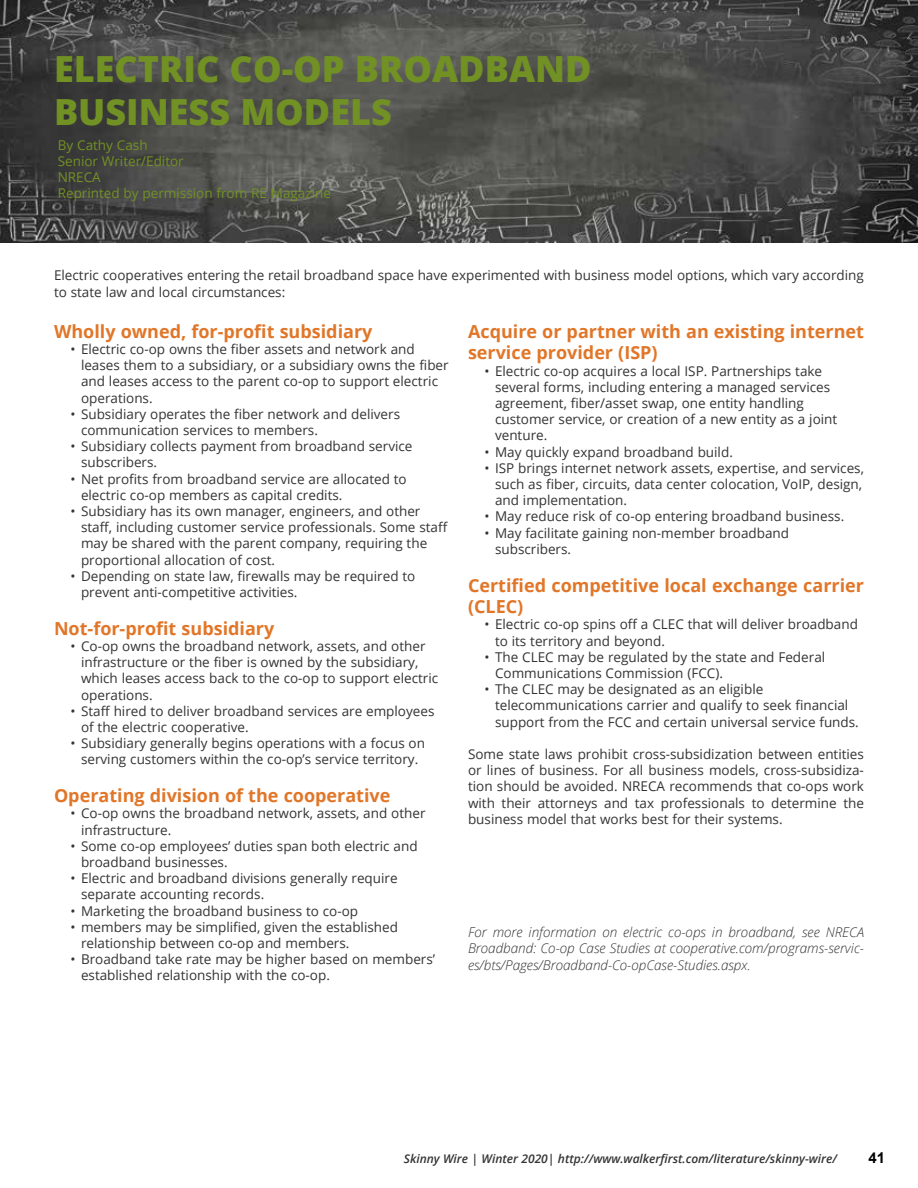
<style>
.page{position:relative;width:918px;height:1188px;background:#fff}
.page>*{position:absolute;margin:0;border:0;box-sizing:border-box;transform-origin:0 0}
.t1{font:800 36px/43.2px "Open Sans";color:#729124}
.t2{font:700 18px/21.6px "Open Sans";color:#e17628}
.t3{font:700 15px "Arial";color:#000}
.t4{font:13.5px/16.2px "Open Sans";color:#333}
.t5{font:italic 300 13.5px/16.2px "Open Sans";color:#333;text-align:justify}
.t6{font:13.5px/16.2px "Open Sans";color:#729124}
.t7{font:italic 600 12px "Open Sans";color:#333}
</style>
<div class="page">
<img style="left:0;top:0;width:918px;height:243px">
<h1 class="t1" style="left:54px;top:45px;width:539px">ELECTRIC CO-OP BROADBAND<br>BUSINESS MODELS</h1>
<p class="t6" style="left:58px;top:136px;width:275px">By Cathy Cash<br>Senior Writer/Editor<br>NRECA<br>Reprinted by permission from RE Magazine</p>
<p class="t4" style="left:54px;top:267px;width:812px">Electric cooperatives entering the retail broadband space have experimented with business model options, which vary according to state law and local circumstances:</p>
<h2 class="t2" style="left:54px;top:320px;width:320px">Wholly owned, for-profit subsidiary</h2>
<p class="t4" style="left:81px;top:341px;width:369px;text-indent:-11px">• Electric co-op owns the fiber assets and network and leases them to a subsidiary, or a subsidiary owns the fiber and leases access to the parent co-op to support electric operations.</p>
<p class="t4" style="left:81px;top:405px;width:321px;text-indent:-11px">• Subsidiary operates the fiber network and delivers communication services to members.</p>
<p class="t4" style="left:81px;top:438px;width:333px;text-indent:-11px">• Subsidiary collects payment from broadband service subscribers.</p>
<p class="t4" style="left:81px;top:470px;width:327px;text-indent:-11px">• Net profits from broadband service are allocated to electric co-op members as capital credits.</p>
<p class="t4" style="left:81px;top:503px;width:368px;text-indent:-11px">• Subsidiary has its own manager, engineers, and other staff, including customer service professionals. Some staff may be shared with the parent company, requiring the proportional allocation of cost.</p>
<p class="t4" style="left:81px;top:567px;width:336px;text-indent:-11px">• Depending on state law, firewalls may be required to prevent anti-competitive activities.</p>
<h2 class="t2" style="left:54px;top:617px;width:222px">Not-for-profit subsidiary</h2>
<p class="t4" style="left:81px;top:638px;width:359px;text-indent:-11px">• Co-op owns the broadband network, assets, and other infrastructure or the fiber is owned by the subsidiary, which leases access back to the co-op to support electric operations.</p>
<p class="t4" style="left:81px;top:702px;width:355px;text-indent:-11px">• Staff hired to deliver broadband services are employees of the electric cooperative.</p>
<p class="t4" style="left:70px;top:735px;width:356px;text-align:center">• Subsidiary generally begins operations with a focus on serving customers within the co-op’s service territory.</p>
<h2 class="t2" style="left:54px;top:784px;width:338px">Operating division of the cooperative</h2>
<p class="t4" style="left:81px;top:805px;width:346px;text-indent:-11px">• Co-op owns the broadband network, assets, and other infrastructure.</p>
<p class="t4" style="left:81px;top:837px;width:338px;text-indent:-11px">• Some co-op employees’ duties span both electric and broadband businesses.</p>
<p class="t4" style="left:81px;top:870px;width:318px;text-indent:-11px">• Electric and broadband divisions generally require separate accounting records.</p>
<p class="t4" style="left:71px;top:902px;width:289px">• Marketing the broadband business to co-op</p>
<p class="t4" style="left:81px;top:918px;width:319px;text-indent:-11px">• members may be simplified, given the established relationship between co-op and members.</p>
<p class="t4" style="left:81px;top:951px;width:356px;text-indent:-11px">• Broadband take rate may be higher based on members’ established relationship with the co-op.</p>
<h2 class="t2" style="left:468px;top:320px;width:397px">Acquire or partner with an existing internet service provider (ISP)</h2>
<p class="t4" style="left:495px;top:362px;width:344px;text-indent:-11px">• Electric co-op acquires a local ISP. Partnerships take several forms, including entering a managed services agreement, fiber/asset swap, one entity handling customer service, or creation of a new entity as a joint venture.</p>
<p class="t4" style="left:484px;top:443px;width:250px">• May quickly expand broadband build.</p>
<p class="t4" style="left:495px;top:459px;width:370px;text-indent:-11px">• ISP brings internet network assets, expertise, and services, such as fiber, circuits, data center colocation, VoIP, design, and implementation.</p>
<p class="t4" style="left:484px;top:508px;width:361px">• May reduce risk of co-op entering broadband business.</p>
<p class="t4" style="left:495px;top:524px;width:296px;text-indent:-11px">• May facilitate gaining non-member broadband subscribers.</p>
<h2 class="t2" style="left:468px;top:574px;width:397px">Certified competitive local exchange carrier (CLEC)</h2>
<p class="t4" style="left:495px;top:616px;width:364px;text-indent:-11px">• Electric co-op spins off a CLEC that will deliver broadband to its territory and beyond.</p>
<p class="t4" style="left:495px;top:648px;width:332px;text-indent:-11px">• The CLEC may be regulated by the state and Federal<br>Communications Commission (FCC).</p>
<p class="t4" style="left:495px;top:681px;width:365px;text-indent:-11px">• The CLEC may be designated as an eligible telecommunications carrier and qualify to seek financial support from the FCC and certain universal service funds.</p>
<p class="t4" style="left:468px;top:746px;width:398px;text-align:justify">Some state laws prohibit cross-subsidization between entities or lines of business. For all business models, cross-subsidiza&shy;tion should be avoided. NRECA recommends that co-ops work with their attorneys and tax professionals to determine the business model that works best for their systems.</p>
<p class="t5" style="left:468px;top:924px;width:397px">For more information on electric co-ops in broadband, see NRECA Broadband: Co-op Case Studies at cooperative.com/programs-servic&shy;es/bts/Pages/Broadband-Co-opCase-Studies.aspx.</p>
<p class="t7" style="left:404px;top:1151px;width:435px">Skinny Wire | Winter 2020| http://www.walkerfirst.com/literature/skinny-wire/</p>
<p class="t3" style="left:868px;top:1148px;width:18px">41</p>
</div>
